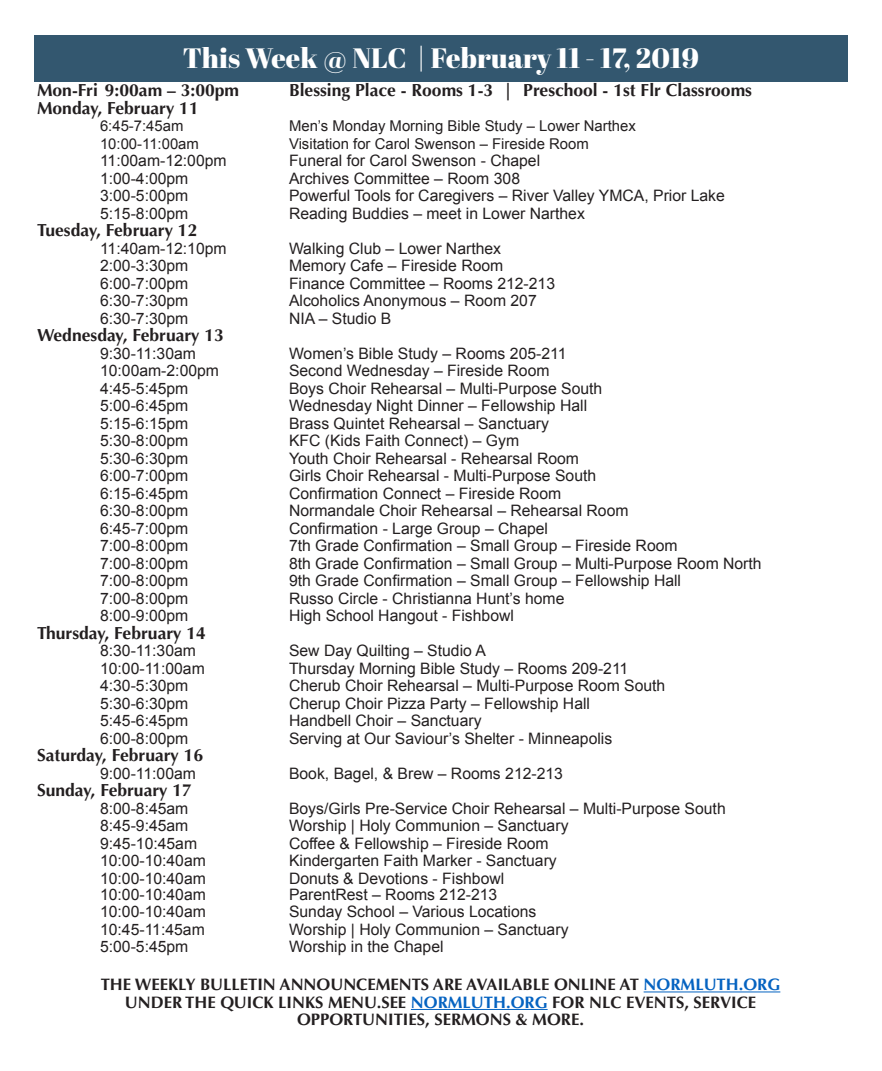
<style>
.page{position:relative;width:882px;height:1071px;background:#fff}
.page>*{position:absolute;margin:0;border:0;box-sizing:border-box;transform-origin:0 0}
.t1{font:28px "Abril Fatface";color:#fff}
.t2{font:700 17.5px "Optima LT Std";color:#231f20}
.t3{font:700 16.62px "Optima LT Std";color:#231f20}
.t4{font:15.75px "Arial";color:#231f20}
.t5{font:14.88px "Arial";color:#231f20}
.s1{color:#0563c1}
</style>
<div class="page">
<div style="left:34px;top:36px;width:814px;height:46px;background:#33576f"></div>
<hr style="left:644px;top:992px;width:136px;height:1px;background:#0563c1">
<hr style="left:411px;top:1009px;width:137px;height:1px;background:#0563c1">
<h1 class="t1" style="left:183px;top:39px;width:518px">This Week @ NLC | February 11 - 17, 2019</h1>
<p class="t2" style="left:37px;top:80px;width:204px">Mon-Fri 9:00am – 3:00pm</p>
<p class="t2" style="left:289px;top:80px;width:465px">Blessing Place - Rooms 1-3 | Preschool - 1st Flr Classrooms</p>
<p class="t2" style="left:37px;top:98px;width:163px">Monday, February 11</p>
<p class="t5" style="left:100px;top:116px;width:85px">6:45-7:45am</p>
<p class="t5" style="left:289px;top:116px;width:348px">Men’s Monday Morning Bible Study – Lower Narthex</p>
<p class="t5" style="left:100px;top:134px;width:100px">10:00-11:00am</p>
<p class="t5" style="left:289px;top:134px;width:301px">Visitation for Carol Swenson – Fireside Room</p>
<p class="t4" style="left:100px;top:150px;width:128px">11:00am-12:00pm</p>
<p class="t4" style="left:289px;top:150px;width:253px">Funeral for Carol Swenson - Chapel</p>
<p class="t4" style="left:100px;top:168px;width:90px">1:00-4:00pm</p>
<p class="t4" style="left:289px;top:168px;width:233px">Archives Committee – Room 308</p>
<p class="t4" style="left:100px;top:185px;width:90px">3:00-5:00pm</p>
<p class="t4" style="left:289px;top:185px;width:437px">Powerful Tools for Caregivers – River Valley YMCA, Prior Lake</p>
<p class="t4" style="left:100px;top:203px;width:90px">5:15-8:00pm</p>
<p class="t4" style="left:289px;top:203px;width:297px">Reading Buddies – meet in Lower Narthex</p>
<p class="t2" style="left:37px;top:220px;width:162px">Tuesday, February 12</p>
<p class="t4" style="left:100px;top:238px;width:128px">11:40am-12:10pm</p>
<p class="t4" style="left:289px;top:238px;width:214px">Walking Club – Lower Narthex</p>
<p class="t4" style="left:100px;top:255px;width:90px">2:00-3:30pm</p>
<p class="t4" style="left:289px;top:255px;width:216px">Memory Cafe – Fireside Room</p>
<p class="t4" style="left:100px;top:273px;width:90px">6:00-7:00pm</p>
<p class="t4" style="left:289px;top:273px;width:268px">Finance Committee – Rooms 212-213</p>
<p class="t4" style="left:100px;top:290px;width:90px">6:30-7:30pm</p>
<p class="t4" style="left:289px;top:290px;width:249px">Alcoholics Anonymous – Room 207</p>
<p class="t4" style="left:100px;top:308px;width:90px">6:30-7:30pm</p>
<p class="t4" style="left:289px;top:308px;width:104px">NIA – Studio B</p>
<p class="t2" style="left:37px;top:325px;width:189px">Wednesday, February 13</p>
<p class="t4" style="left:100px;top:343px;width:98px">9:30-11:30am</p>
<p class="t4" style="left:289px;top:343px;width:279px">Women’s Bible Study – Rooms 205-211</p>
<p class="t4" style="left:100px;top:360px;width:121px">10:00am-2:00pm</p>
<p class="t4" style="left:289px;top:360px;width:262px">Second Wednesday – Fireside Room</p>
<p class="t4" style="left:100px;top:378px;width:90px">4:45-5:45pm</p>
<p class="t4" style="left:289px;top:378px;width:315px">Boys Choir Rehearsal – Multi-Purpose South</p>
<p class="t4" style="left:100px;top:395px;width:90px">5:00-6:45pm</p>
<p class="t4" style="left:289px;top:395px;width:300px">Wednesday Night Dinner – Fellowship Hall</p>
<p class="t4" style="left:100px;top:413px;width:90px">5:15-6:15pm</p>
<p class="t4" style="left:289px;top:413px;width:261px">Brass Quintet Rehearsal – Sanctuary</p>
<p class="t4" style="left:100px;top:430px;width:90px">5:30-8:00pm</p>
<p class="t4" style="left:289px;top:430px;width:232px">KFC (Kids Faith Connect) – Gym</p>
<p class="t4" style="left:100px;top:448px;width:90px">5:30-6:30pm</p>
<p class="t4" style="left:289px;top:448px;width:292px">Youth Choir Rehearsal - Rehearsal Room</p>
<p class="t4" style="left:100px;top:465px;width:90px">6:00-7:00pm</p>
<p class="t4" style="left:289px;top:465px;width:309px">Girls Choir Rehearsal - Multi-Purpose South</p>
<p class="t4" style="left:100px;top:483px;width:90px">6:15-6:45pm</p>
<p class="t4" style="left:289px;top:483px;width:274px">Confirmation Connect – Fireside Room</p>
<p class="t4" style="left:100px;top:500px;width:90px">6:30-8:00pm</p>
<p class="t4" style="left:289px;top:500px;width:341px">Normandale Choir Rehearsal – Rehearsal Room</p>
<p class="t4" style="left:100px;top:518px;width:90px">6:45-7:00pm</p>
<p class="t4" style="left:289px;top:518px;width:261px">Confirmation - Large Group – Chapel</p>
<p class="t4" style="left:100px;top:535px;width:90px">7:00-8:00pm</p>
<p class="t4" style="left:289px;top:535px;width:390px">7th Grade Confirmation – Small Group – Fireside Room</p>
<p class="t4" style="left:100px;top:553px;width:90px">7:00-8:00pm</p>
<p class="t4" style="left:289px;top:553px;width:474px">8th Grade Confirmation – Small Group – Multi-Purpose Room North</p>
<p class="t4" style="left:100px;top:570px;width:90px">7:00-8:00pm</p>
<p class="t4" style="left:289px;top:570px;width:394px">9th Grade Confirmation – Small Group – Fellowship Hall</p>
<p class="t4" style="left:100px;top:588px;width:90px">7:00-8:00pm</p>
<p class="t4" style="left:289px;top:588px;width:277px">Russo Circle - Christianna Hunt’s home</p>
<p class="t4" style="left:100px;top:605px;width:90px">8:00-9:00pm</p>
<p class="t4" style="left:289px;top:605px;width:226px">High School Hangout - Fishbowl</p>
<p class="t2" style="left:37px;top:623px;width:170px">Thursday, February 14</p>
<p class="t4" style="left:100px;top:640px;width:98px">8:30-11:30am</p>
<p class="t4" style="left:289px;top:640px;width:198px">Sew Day Quilting – Studio A</p>
<p class="t4" style="left:100px;top:658px;width:106px">10:00-11:00am</p>
<p class="t4" style="left:289px;top:658px;width:341px">Thursday Morning Bible Study – Rooms 209-211</p>
<p class="t4" style="left:100px;top:675px;width:90px">4:30-5:30pm</p>
<p class="t4" style="left:289px;top:675px;width:378px">Cherub Choir Rehearsal – Multi-Purpose Room South</p>
<p class="t4" style="left:100px;top:693px;width:90px">5:30-6:30pm</p>
<p class="t4" style="left:289px;top:693px;width:303px">Cherup Choir Pizza Party – Fellowship Hall</p>
<p class="t4" style="left:100px;top:710px;width:90px">5:45-6:45pm</p>
<p class="t4" style="left:289px;top:710px;width:194px">Handbell Choir – Sanctuary</p>
<p class="t4" style="left:100px;top:728px;width:90px">6:00-8:00pm</p>
<p class="t4" style="left:289px;top:728px;width:325px">Serving at Our Saviour’s Shelter - Minneapolis</p>
<p class="t2" style="left:37px;top:745px;width:168px">Saturday, February 16</p>
<p class="t4" style="left:100px;top:763px;width:98px">9:00-11:00am</p>
<p class="t4" style="left:289px;top:763px;width:276px">Book, Bagel, &amp; Brew – Rooms 212-213</p>
<p class="t2" style="left:37px;top:780px;width:156px">Sunday, February 17</p>
<p class="t4" style="left:100px;top:798px;width:90px">8:00-8:45am</p>
<p class="t4" style="left:289px;top:798px;width:438px">Boys/Girls Pre-Service Choir Rehearsal – Multi-Purpose South</p>
<p class="t4" style="left:100px;top:815px;width:90px">8:45-9:45am</p>
<p class="t4" style="left:289px;top:815px;width:281px">Worship | Holy Communion – Sanctuary</p>
<p class="t4" style="left:100px;top:833px;width:99px">9:45-10:45am</p>
<p class="t4" style="left:289px;top:833px;width:261px">Coffee &amp; Fellowship – Fireside Room</p>
<p class="t4" style="left:100px;top:850px;width:107px">10:00-10:40am</p>
<p class="t4" style="left:289px;top:850px;width:269px">Kindergarten Faith Marker - Sanctuary</p>
<p class="t4" style="left:100px;top:868px;width:107px">10:00-10:40am</p>
<p class="t4" style="left:289px;top:868px;width:217px">Donuts &amp; Devotions - Fishbowl</p>
<p class="t4" style="left:100px;top:883px;width:107px">10:00-10:40am</p>
<p class="t4" style="left:289px;top:883px;width:210px">ParentRest – Rooms 212-213</p>
<p class="t4" style="left:100px;top:901px;width:107px">10:00-10:40am</p>
<p class="t4" style="left:289px;top:901px;width:249px">Sunday School – Various Locations</p>
<p class="t4" style="left:100px;top:918px;width:106px">10:45-11:45am</p>
<p class="t4" style="left:289px;top:918px;width:281px">Worship | Holy Communion – Sanctuary</p>
<p class="t4" style="left:100px;top:936px;width:90px">5:00-5:45pm</p>
<p class="t4" style="left:289px;top:936px;width:156px">Worship in the Chapel</p>
<p class="t3" style="left:101px;top:975px;width:681px">THE WEEKLY BULLETIN ANNOUNCEMENTS ARE AVAILABLE ONLINE AT <span class="s1">NORMLUTH.ORG</span></p>
<p class="t3" style="left:125px;top:992px;width:633px">UNDER THE QUICK LINKS MENU.SEE <span class="s1">NORMLUTH.ORG</span> FOR NLC EVENTS, SERVICE</p>
<p class="t3" style="left:297px;top:1010px;width:288px">OPPORTUNITIES, SERMONS &amp; MORE.</p>
</div>
